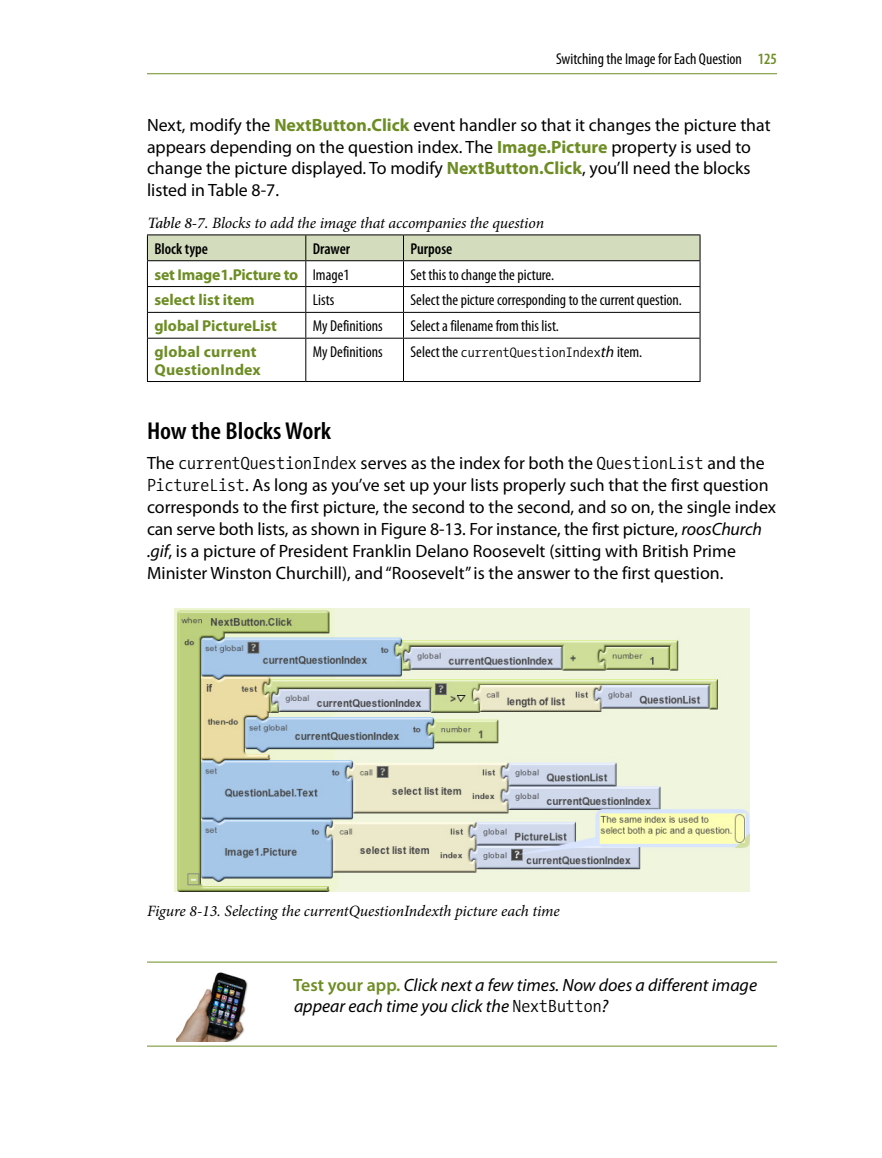
<style>
.page{position:relative;width:882px;height:1158px;background:#fff}
.page>*{position:absolute;margin:0;border:0;box-sizing:border-box;transform-origin:0 0}
.t1{font:600 condensed 24.5px "Myriad Pro";color:#000;scale:1.1 1}
.t2{font:17.85px/21.9px "Myriad Pro";color:#000}
.t3{font:italic 17.85px/21.9px "Myriad Pro";color:#000}
.t4{font:condensed 15.75px "Myriad Pro";color:#000}
.t5{font:italic 15.75px "Minion Pro";letter-spacing:-.01em;color:#000}
.t6{font:700 15.75px/17.5px "Myriad Pro";color:#6d8d24}
.t7{font:600 condensed 15.75px "Myriad Pro";color:#000}
.t8{font:300 14px "The Sans Mono Cd W4";color:#000}
.s1{font-weight:600;color:#6d8d24}
.s2{font-weight:700;color:#6d8d24}
.s3{font-weight:500}
.s4{font-weight:400;font-stretch:condensed;color:#000}
.s5{font-family:"Myriad Pro";font-weight:400;font-stretch:condensed;font-size:15.75px}
.s6{font-family:"Myriad Pro";font-weight:400;font-style:italic;font-size:15.75px}
.s7{font-family:"The Sans Mono Cd W4";font-weight:300}
.s8{font-style:italic}
.s9{font-weight:600;font-style:normal;color:#6d8d24}
.s10{font-family:"The Sans Mono Cd W4";font-weight:300;font-style:normal}
</style>
<div class="page">
<hr style="left:147px;top:73px;width:630px;height:1px;background:#6d8d24">
<hr style="left:147px;top:961px;width:630px;height:1px;background:#6d8d24">
<hr style="left:147px;top:1045px;width:630px;height:1px;background:#6d8d24">
<svg style="left:147px;top:235px;width:554px;height:103px"></svg>
<hr style="left:147px;top:338px;width:159px;height:1px;background:#000">
<hr style="left:147px;top:339px;width:1px;height:42px;background:#000">
<hr style="left:306px;top:338px;width:97px;height:1px;background:#000">
<hr style="left:305px;top:339px;width:1px;height:42px;background:#000">
<hr style="left:403px;top:338px;width:297px;height:1px;background:#000">
<hr style="left:403px;top:339px;width:1px;height:42px;background:#000">
<hr style="left:700px;top:339px;width:1px;height:42px;background:#000">
<hr style="left:147px;top:381px;width:159px;height:1px;background:#000">
<hr style="left:306px;top:381px;width:97px;height:1px;background:#000">
<hr style="left:403px;top:381px;width:297px;height:1px;background:#000">
<hr style="left:147px;top:234px;width:159px;height:1px;background:#000">
<hr style="left:306px;top:234px;width:97px;height:1px;background:#000">
<hr style="left:403px;top:234px;width:297px;height:1px;background:#000">
<img style="left:175px;top:608px;width:574px;height:283px">
<img style="left:177px;top:972px;width:71px;height:70px">
<p class="t4" style="left:556px;top:50px;width:222px">Switching the Image for Each Question <span class="s1">125</span></p>
<p class="t2" style="left:147px;top:113px;width:625px">Next, modify the <span class="s2">NextButton.Click</span> event handler so that it changes the picture that appears depending on the question index. The <span class="s2">Image.Picture</span> property is used to change the picture displayed. To modify <span class="s2">NextButton.Click</span>, you’ll need the blocks listed in Table 8-7.</p>
<p class="t5" style="left:147px;top:212px;width:398px"><span class="s3">Table 8-7.</span> Blocks to add the image that accompanies the question</p>
<p class="t7" style="left:154px;top:239px;width:55px">Block type</p>
<p class="t7" style="left:313px;top:239px;width:39px">Drawer</p>
<p class="t7" style="left:410px;top:239px;width:43px">Purpose</p>
<p class="t6" style="left:154px;top:265px;width:197px">set Image1.Picture to <span class="s4">Image1</span></p>
<p class="t4" style="left:410px;top:265px;width:145px">Set this to change the picture.</p>
<p class="t6" style="left:154px;top:291px;width:102px">select list item</p>
<p class="t4" style="left:313px;top:291px;width:23px">Lists</p>
<p class="t4" style="left:410px;top:291px;width:273px">Select the picture corresponding to the current question.</p>
<p class="t6" style="left:154px;top:317px;width:124px">global PictureList</p>
<p class="t4" style="left:313px;top:316px;width:71px">My Definitions</p>
<p class="t4" style="left:410px;top:316px;width:150px">Select a filename from this list.</p>
<p class="t6" style="left:154px;top:342px;width:108px">global current<br>QuestionIndex</p>
<p class="t4" style="left:313px;top:342px;width:71px">My Definitions</p>
<p class="t8" style="left:410px;top:344px;width:233px"><span class="s5">Select the</span> currentQuestionIndex<span class="s6">th</span> <span class="s5">item.</span></p>
<h1 class="t1" style="left:147px;top:415px;width:169px">How the Blocks Work</h1>
<p class="t2" style="left:147px;top:452px;width:631px">The <span class="s7">currentQuestionIndex</span> serves as the index for both the <span class="s7">QuestionList</span> and the <span class="s7">PictureList</span>. As long as you’ve set up your lists properly such that the first question corresponds to the first picture, the second to the second, and so on, the single index can serve both lists, as shown in Figure 8-13. For instance, the first picture, <span class="s8">roosChurch .gif</span>, is a picture of President Franklin Delano Roosevelt (sitting with British Prime Minister Winston Churchill), and “Roosevelt” is the answer to the first question.</p>
<p class="t5" style="left:147px;top:900px;width:414px">Figure 8-13. Selecting the currentQuestionIndexth picture each time</p>
<p class="t3" style="left:293px;top:973px;width:465px"><span class="s9">Test your app.</span> Click next a few times. Now does a different image appear each time you click the <span class="s10">NextButton</span>?</p>
</div>
